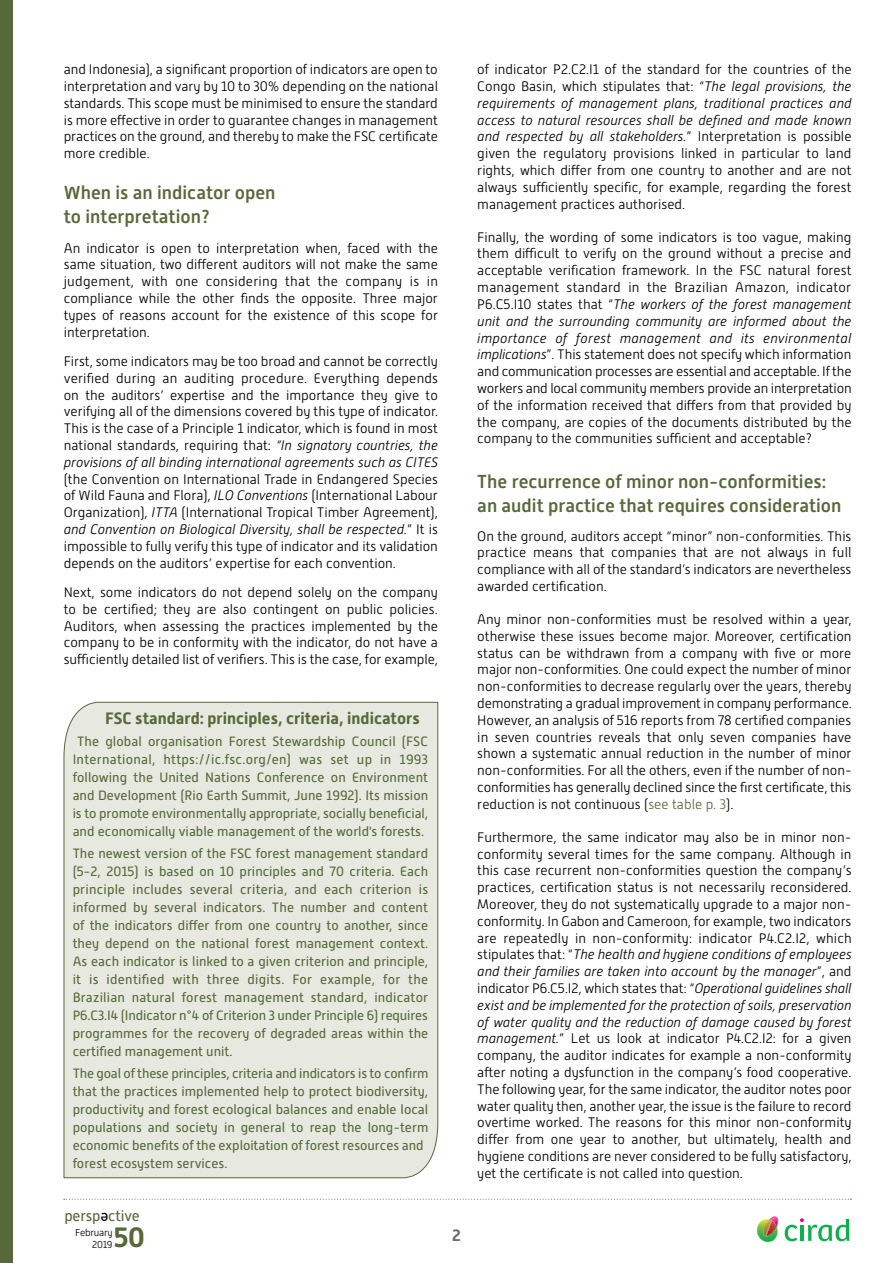
<style>
.page{position:relative;width:893px;height:1263px;background:#fff}
.page>*{position:absolute;margin:0;border:0;box-sizing:border-box;transform-origin:0 0}
.t1{font:700 27.9px "Alwyn New";color:#586939}
.t2{font:500 18.75px/24px "Alwyn New";color:#586939}
.t3{font:700 16.5px "Alwyn New";color:#586939}
.t4{font:700 16.5px "Alwyn New";color:#6d6e71}
.t5{font:15.15px "Alwyn New";letter-spacing:-.01em;color:#586939}
.t6{font:15.15px "Alwyn New";color:#000}
.t7{font:300 13.8px/16.8px "Alwyn New";color:#000;text-align:justify}
.t8{font:13.5px/18px "Alwyn New";color:#586939;text-align:center}
.t9{font:300 10.05px/12px "Alwyn New";letter-spacing:-.025em;color:#000;text-align:right}
.s1{font-style:italic}
.s2{color:#586939}
</style>
<div class="page">
<svg style="left:64px;top:1199px;width:787px;height:1px"></svg>
<div style="left:0;top:0;width:13px;height:1263px;background:#586939"></div>
<svg style="left:757px;top:1216px;width:22px;height:26px"></svg>
<svg style="left:785px;top:1218px;width:64px;height:23px"></svg>
<div style="left:64px;top:702px;width:374px;height:476px;background:#e7e9e1"></div>
<p class="t7" style="left:64px;top:61px;width:376px">and Indonesia), a significant proportion of indicators are open to interpretation and vary by 10 to 30% depending on the national standards. This scope must be minimised to ensure the standard is more effective in order to guarantee changes in management practices on the ground, and thereby to make the FSC certificate more credible.</p>
<h2 class="t2" style="left:64px;top:181px;width:213px">When is an indicator open to interpretation?</h2>
<p class="t7" style="left:64px;top:239px;width:376px">An indicator is open to interpretation when, faced with the same situation, two different auditors will not make the same judgement, with one considering that the company is in compliance while the other finds the opposite. Three major types of reasons account for the existence of this scope for interpretation.</p>
<p class="t7" style="left:64px;top:353px;width:376px">First, some indicators may be too broad and cannot be correctly verified during an auditing procedure. Everything depends on the auditors’ expertise and the importance they give to verifying all of the dimensions covered by this type of indicator.<br>This is the case of a Principle 1 indicator, which is found in most national standards, requiring that: <span class="s1">“In signatory countries, the provisions of all binding international agreements such as CITES</span></p>
<p class="t7" style="left:64px;top:470px;width:376px">(the Convention on International Trade in Endangered Species of Wild Fauna and Flora), <span class="s1">ILO Conventions</span> (International Labour Organization), <span class="s1">ITTA</span> (International Tropical Timber Agreement), <span class="s1">and Convention on Biological Diversity, shall be respected.</span>” It is impossible to fully verify this type of indicator and its validation depends on the auditors’ expertise for each convention.</p>
<p class="t7" style="left:64px;top:584px;width:376px">Next, some indicators do not depend solely on the company to be certified; they are also contingent on public policies.<br>Auditors, when assessing the practices implemented by the company to be in conformity with the indicator, do not have a sufficiently detailed list of verifiers. This is the case, for example,</p>
<p class="t3" style="left:105px;top:708px;width:316px">FSC standard: principles, criteria, indicators</p>
<p class="t8" style="left:73px;top:732px;width:357px">The global organisation Forest Stewardship Council (FSC International, https://ic.fsc.org/en) was set up in 1993 following the United Nations Conference on Environment and Development (Rio Earth Summit, June 1992). Its mission is to promote environmentally appropriate, socially beneficial, and economically viable management of the world's forests.</p>
<p class="t8" style="left:73px;top:844px;width:357px;text-align:justify">The newest version of the FSC forest management standard (5-2, 2015) is based on 10 principles and 70 criteria. Each principle includes several criteria, and each criterion is informed by several indicators. The number and content of the indicators differ from one country to another, since they depend on the national forest management context.<br>As each indicator is linked to a given criterion and principle, it is identified with three digits. For example, for the Brazilian natural forest management standard, indicator P6.C3.I4 (Indicator n°4 of Criterion 3 under Principle 6) requires programmes for the recovery of degraded areas within the certified management unit.</p>
<p class="t8" style="left:73px;top:1065px;width:357px;text-align:left">The goal of these principles, criteria and indicators is to confirm that the practices implemented help to protect biodiversity, productivity and forest ecological balances and enable local populations and society in general to reap the long-term economic benefits of the exploitation of forest resources and forest ecosystem services.</p>
<p class="t5" style="left:64px;top:1207px;width:77px">persp ctive</p>
<p class="t6" style="left:108px;top:1226px;width:9px;rotate:-180deg">e</p>
<p class="t9" style="left:75px;top:1226px;width:39px">February<br>2019</p>
<h1 class="t1" style="left:114px;top:1221px;width:33px">50</h1>
<p class="t4" style="left:452px;top:1225px;width:10px">2</p>
<p class="t7" style="left:477px;top:61px;width:376px">of indicator P2.C2.I1 of the standard for the countries of the Congo Basin, which stipulates that: “<span class="s1">The legal provisions, the requirements of management plans, traditional practices and access to natural resources shall be defined and made known and respected by all stakeholders.</span>” Interpretation is possible given the regulatory provisions linked in particular to land rights, which differ from one country to another and are not always sufficiently specific, for example, regarding the forest management practices authorised.</p>
<p class="t7" style="left:477px;top:228px;width:376px">Finally, the wording of some indicators is too vague, making them difficult to verify on the ground without a precise and acceptable verification framework. In the FSC natural forest management standard in the Brazilian Amazon, indicator P6.C5.I10 states that “<span class="s1">The workers of the forest management unit and the surrounding community are informed about the importance of forest management and its environmental implications</span>”. This statement does not specify which information and communication processes are essential and acceptable. If the workers and local community members provide an interpretation of the information received that differs from that provided by the company, are copies of the documents distributed by the company to the communities sufficient and acceptable?</p>
<h2 class="t2" style="left:477px;top:469px;width:366px">The recurrence of minor non-conformities: an audit practice that requires consideration</h2>
<p class="t7" style="left:477px;top:527px;width:376px">On the ground, auditors accept “minor” non-conformities. This practice means that companies that are not always in full compliance with all of the standard’s indicators are nevertheless awarded certification.</p>
<p class="t7" style="left:477px;top:611px;width:376px">Any minor non-conformities must be resolved within a year, otherwise these issues become major. Moreover, certification status can be withdrawn from a company with five or more major non-conformities. One could expect the number of minor non-conformities to decrease regularly over the years, thereby demonstrating a gradual improvement in company performance.<br>However, an analysis of 516 reports from 78 certified companies in seven countries reveals that only seven companies have shown a systematic annual reduction in the number of minor non-conformities. For all the others, even if the number of non&shy;conformities has generally declined since the first certificate, this reduction is not continuous (<span class="s2">see table p. 3</span>).</p>
<p class="t7" style="left:477px;top:829px;width:376px">Furthermore, the same indicator may also be in minor non&shy;conformity several times for the same company. Although in this case recurrent non-conformities question the company’s practices, certification status is not necessarily reconsidered.<br>Moreover, they do not systematically upgrade to a major non&shy;conformity. In Gabon and Cameroon, for example, two indicators are repeatedly in non-conformity: indicator P4.C2.I2, which stipulates that: “<span class="s1">The health and hygiene conditions of employees and their families are taken into account by the manager</span>”, and indicator P6.C5.I2, which states that: “<span class="s1">Operational guidelines shall exist and be implemented for the protection of soils, preservation of water quality and the reduction of damage caused by forest management.</span>” Let us look at indicator P4.C2.I2: for a given company, the auditor indicates for example a non-conformity after noting a dysfunction in the company’s food cooperative.<br>The following year, for the same indicator, the auditor notes poor water quality then, another year, the issue is the failure to record overtime worked. The reasons for this minor non-conformity differ from one year to another, but ultimately, health and hygiene conditions are never considered to be fully satisfactory, yet the certificate is not called into question.</p>
</div>
